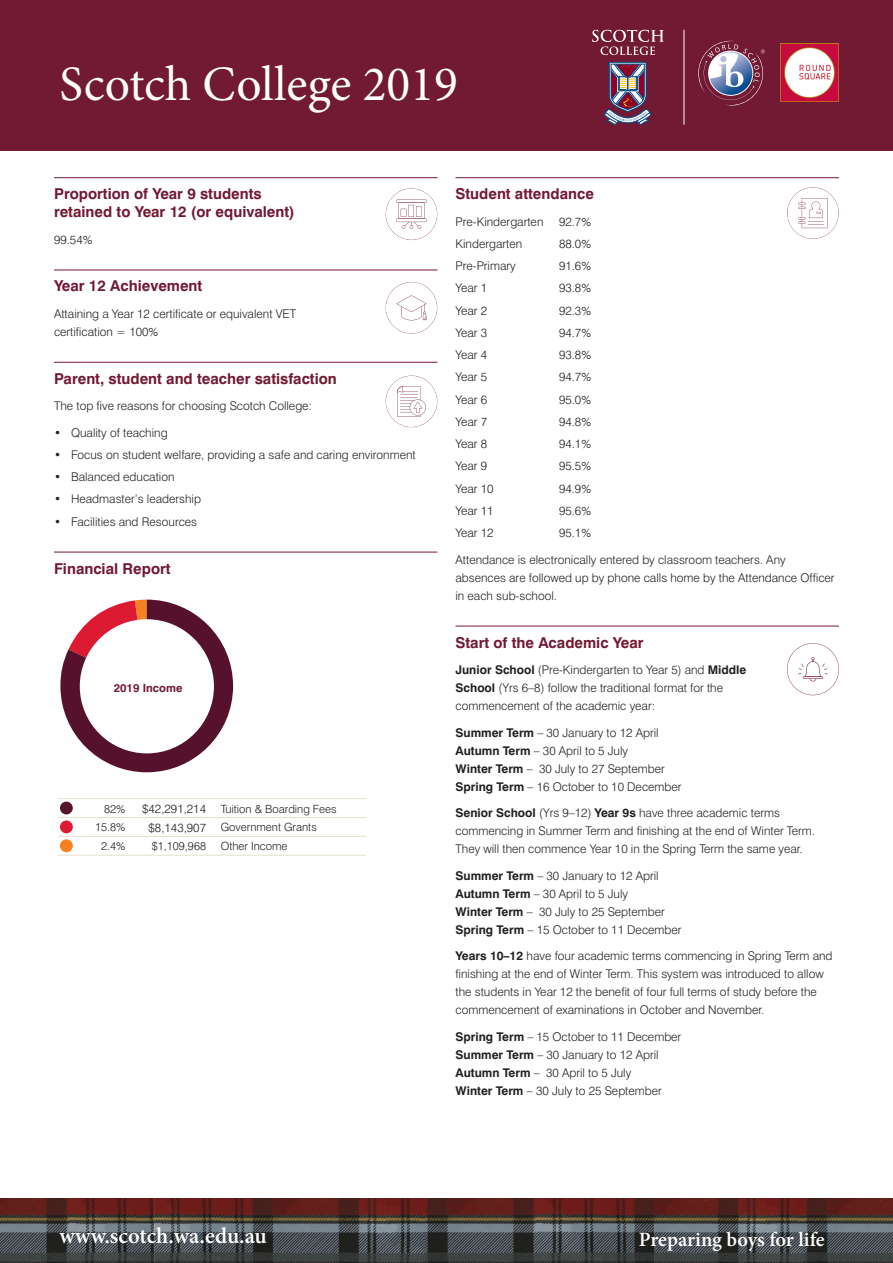
<style>
.page{position:relative;width:893px;height:1263px;background:#fff}
.page>*{position:absolute;margin:0;border:0;box-sizing:border-box;transform-origin:0 0}
.t1{font:49.5px "Minion Pro";color:#fff}
.t2{font:600 22.5px "Minion Pro";color:#fff}
.t3{font:600 20.4px "Minion Pro";letter-spacing:-.005em;color:#fff}
.Red_Line{font:700 15px/18px "Swiss 721 BT";color:#721934}
.Body_Copy_8_12{font:300 12px/18px "Swiss 721 BT";color:#231f20}
.Body_Copy_8_12-2{font:300 11.4px "Swiss 721 BT";color:#231f20}
.Body_Copy_8_12-3{font:700 11.4px "Swiss 721 BT";color:#721934}
.s1{font-weight:700}
</style>
<div class="page">
<hr style="left:54px;top:177px;width:383px;height:1px;background:#721934">
<hr style="left:54px;top:270px;width:383px;height:1px;background:#721934">
<hr style="left:54px;top:362px;width:383px;height:1px;background:#721934">
<hr style="left:54px;top:552px;width:383px;height:1px;background:#721934">
<hr style="left:455px;top:177px;width:384px;height:1px;background:#721934">
<hr style="left:455px;top:626px;width:384px;height:1px;background:#721934">
<svg style="left:385px;top:188px;width:52px;height:52px"></svg>
<svg style="left:385px;top:282px;width:52px;height:52px"></svg>
<svg style="left:385px;top:375px;width:52px;height:52px"></svg>
<svg style="left:787px;top:187px;width:52px;height:52px"></svg>
<svg style="left:787px;top:643px;width:52px;height:52px"></svg>
<svg style="left:60px;top:600px;width:173px;height:172px"></svg>
<div style="left:80px;top:619px;width:134px;height:134px;background:#fff;border-radius:50%"></div>
<svg style="left:58px;top:798px;width:27px;height:1px"></svg>
<hr style="left:85px;top:798px;width:40px;height:1px;background:#e5e0ce">
<hr style="left:125px;top:798px;width:83px;height:1px;background:#e5e0ce">
<hr style="left:208px;top:798px;width:158px;height:1px;background:#e5e0ce">
<svg style="left:58px;top:817px;width:27px;height:1px"></svg>
<svg style="left:58px;top:836px;width:27px;height:1px"></svg>
<svg style="left:58px;top:855px;width:27px;height:1px"></svg>
<hr style="left:85px;top:817px;width:40px;height:1px;background:#e5e0ce">
<hr style="left:85px;top:836px;width:40px;height:1px;background:#e5e0ce">
<hr style="left:85px;top:855px;width:40px;height:1px;background:#e5e0ce">
<hr style="left:125px;top:817px;width:83px;height:1px;background:#e5e0ce">
<hr style="left:208px;top:817px;width:158px;height:1px;background:#e5e0ce">
<hr style="left:125px;top:836px;width:83px;height:1px;background:#e5e0ce">
<hr style="left:208px;top:836px;width:158px;height:1px;background:#e5e0ce">
<hr style="left:125px;top:855px;width:83px;height:1px;background:#e5e0ce">
<hr style="left:208px;top:855px;width:158px;height:1px;background:#e5e0ce">
<div style="left:60px;top:802px;width:13px;height:12px;background:#56142e;border-radius:50%"></div>
<div style="left:60px;top:820px;width:13px;height:13px;background:#dd1a32;border-radius:50%"></div>
<div style="left:60px;top:839px;width:13px;height:13px;background:#f58020;border-radius:50%"></div>
<div style="left:0;top:0;width:893px;height:151px;background:#721934"></div>
<img style="left:0;top:1199px;width:154px;height:64px">
<img style="left:653px;top:1199px;width:240px;height:64px">
<img style="left:154px;top:1199px;width:499px;height:64px">
<hr style="left:684px;top:30px;width:1px;height:95px;background:#fff">
<svg style="left:698px;top:41px;width:67px;height:65px"></svg>
<img style="left:780px;top:43px;width:59px;height:59px">
<svg style="left:592px;top:30px;width:72px;height:25px"></svg>
<svg style="left:604px;top:62px;width:48px;height:63px"></svg>
<h1 class="t1" style="left:60px;top:51px;width:400px">Scotch College 2019</h1>
<p class="Red_Line" style="left:54px;top:185px;width:242px">Proportion of Year 9 students retained to Year 12 (or equivalent)</p>
<p class="Body_Copy_8_12" style="left:54px;top:230px;width:40px">99.54%</p>
<p class="Red_Line" style="left:54px;top:277px;width:150px">Year 12 Achievement</p>
<p class="Body_Copy_8_12" style="left:54px;top:305px;width:244px">Attaining a Year 12 certificate or equivalent VET certification = 100%</p>
<p class="Red_Line" style="left:54px;top:369px;width:284px">Parent, student and teacher satisfaction</p>
<p class="Body_Copy_8_12" style="left:54px;top:397px;width:260px">The top five reasons for choosing Scotch College:</p>
<p class="Body_Copy_8_12" style="left:54px;top:423px;width:115px">• Quality of teaching</p>
<p class="Body_Copy_8_12" style="left:54px;top:446px;width:363px">• Focus on student welfare, providing a safe and caring environment</p>
<p class="Body_Copy_8_12" style="left:54px;top:468px;width:122px">• Balanced education</p>
<p class="Body_Copy_8_12" style="left:54px;top:490px;width:148px">• Headmaster’s leadership</p>
<p class="Body_Copy_8_12" style="left:54px;top:512px;width:145px">• Facilities and Resources</p>
<p class="Red_Line" style="left:54px;top:559px;width:118px">Financial Report</p>
<p class="Body_Copy_8_12-3" style="left:114px;top:680px;width:70px">2019 Income</p>
<p class="Body_Copy_8_12-2" style="left:104px;top:801px;width:23px">82%</p>
<p class="Body_Copy_8_12" style="left:142px;top:799px;width:65px">$42,291,214</p>
<p class="Body_Copy_8_12-2" style="left:221px;top:801px;width:117px">Tuition &amp; Boarding Fees</p>
<p class="Body_Copy_8_12-2" style="left:95px;top:820px;width:32px">15.8%</p>
<p class="Body_Copy_8_12" style="left:149px;top:818px;width:59px">$8,143,907</p>
<p class="Body_Copy_8_12-2" style="left:221px;top:820px;width:98px">Government Grants</p>
<p class="Body_Copy_8_12-2" style="left:101px;top:839px;width:26px">2.4%</p>
<p class="Body_Copy_8_12-2" style="left:152px;top:839px;width:56px">$1,109,968</p>
<p class="Body_Copy_8_12-2" style="left:221px;top:839px;width:68px">Other Income</p>
<p class="Red_Line" style="left:455px;top:185px;width:140px">Student attendance</p>
<p class="Body_Copy_8_12" style="left:455px;top:212px;width:89px">Pre-Kindergarten</p>
<p class="Body_Copy_8_12" style="left:559px;top:212px;width:34px">92.7%</p>
<p class="Body_Copy_8_12" style="left:455px;top:235px;width:68px">Kindergarten</p>
<p class="Body_Copy_8_12" style="left:559px;top:235px;width:34px">88.0%</p>
<p class="Body_Copy_8_12" style="left:455px;top:257px;width:62px">Pre-Primary</p>
<p class="Body_Copy_8_12" style="left:559px;top:257px;width:34px">91.6%</p>
<p class="Body_Copy_8_12" style="left:455px;top:279px;width:33px">Year 1</p>
<p class="Body_Copy_8_12" style="left:559px;top:279px;width:34px">93.8%</p>
<p class="Body_Copy_8_12" style="left:455px;top:301px;width:33px">Year 2</p>
<p class="Body_Copy_8_12" style="left:559px;top:301px;width:34px">92.3%</p>
<p class="Body_Copy_8_12" style="left:455px;top:324px;width:33px">Year 3</p>
<p class="Body_Copy_8_12" style="left:559px;top:324px;width:34px">94.7%</p>
<p class="Body_Copy_8_12" style="left:455px;top:346px;width:33px">Year 4</p>
<p class="Body_Copy_8_12" style="left:559px;top:346px;width:34px">93.8%</p>
<p class="Body_Copy_8_12" style="left:455px;top:368px;width:33px">Year 5</p>
<p class="Body_Copy_8_12" style="left:559px;top:368px;width:34px">94.7%</p>
<p class="Body_Copy_8_12" style="left:455px;top:390px;width:33px">Year 6</p>
<p class="Body_Copy_8_12" style="left:559px;top:390px;width:34px">95.0%</p>
<p class="Body_Copy_8_12" style="left:455px;top:413px;width:33px">Year 7</p>
<p class="Body_Copy_8_12" style="left:559px;top:413px;width:34px">94.8%</p>
<p class="Body_Copy_8_12" style="left:455px;top:435px;width:33px">Year 8</p>
<p class="Body_Copy_8_12" style="left:559px;top:435px;width:34px">94.1%</p>
<p class="Body_Copy_8_12" style="left:455px;top:457px;width:33px">Year 9</p>
<p class="Body_Copy_8_12" style="left:559px;top:457px;width:34px">95.5%</p>
<p class="Body_Copy_8_12" style="left:455px;top:479px;width:40px">Year 10</p>
<p class="Body_Copy_8_12" style="left:559px;top:479px;width:34px">94.9%</p>
<p class="Body_Copy_8_12" style="left:455px;top:502px;width:40px">Year 11</p>
<p class="Body_Copy_8_12" style="left:559px;top:502px;width:34px">95.6%</p>
<p class="Body_Copy_8_12" style="left:455px;top:524px;width:40px">Year 12</p>
<p class="Body_Copy_8_12" style="left:559px;top:524px;width:34px">95.1%</p>
<p class="Body_Copy_8_12" style="left:455px;top:550px;width:381px">Attendance is electronically entered by classroom teachers. Any absences are followed up by phone calls home by the Attendance Officer in each sub-school.</p>
<p class="Red_Line" style="left:455px;top:633px;width:190px">Start of the Academic Year</p>
<p class="Body_Copy_8_12" style="left:455px;top:661px;width:292px"><span class="s1">Junior School</span> (Pre-Kindergarten to Year 5) and <span class="s1">Middle<br>School</span> (Yrs 6–8) follow the traditional format for the commencement of the academic year:</p>
<p class="Body_Copy_8_12" style="left:455px;top:723px;width:228px"><span class="s1">Summer Term</span> – 30 January to 12 April <span class="s1">Autumn Term</span> – 30 April to 5 July<br><span class="s1">Winter Term</span> – 30 July to 27 September <span class="s1">Spring Term</span> – 16 October to 10 December</p>
<p class="Body_Copy_8_12" style="left:455px;top:804px;width:361px"><span class="s1">Senior School</span> (Yrs 9–12) <span class="s1">Year 9s</span> have three academic terms commencing in Summer Term and finishing at the end of Winter Term.<br>They will then commence Year 10 in the Spring Term the same year.</p>
<p class="Body_Copy_8_12" style="left:455px;top:866px;width:228px"><span class="s1">Summer Term</span> – 30 January to 12 April <span class="s1">Autumn Term</span> – 30 April to 5 July<br><span class="s1">Winter Term</span> – 30 July to 25 September <span class="s1">Spring Term</span> – 15 October to 11 December</p>
<p class="Body_Copy_8_12" style="left:455px;top:947px;width:379px"><span class="s1">Years 10–12</span> have four academic terms commencing in Spring Term and finishing at the end of Winter Term. This system was introduced to allow the students in Year 12 the benefit of four full terms of study before the commencement of examinations in October and November.</p>
<p class="Body_Copy_8_12" style="left:455px;top:1027px;width:227px"><span class="s1">Spring Term</span> – 15 October to 11 December <span class="s1">Summer Term</span> – 30 January to 12 April <span class="s1">Autumn Term</span> – 30 April to 5 July<br><span class="s1">Winter Term</span> – 30 July to 25 September</p>
<h2 class="t2" style="left:60px;top:1220px;width:209px">www.scotch.wa.edu.au</h2>
<h3 class="t3" style="left:639px;top:1225px;width:188px">Preparing boys for life</h3>
</div>
